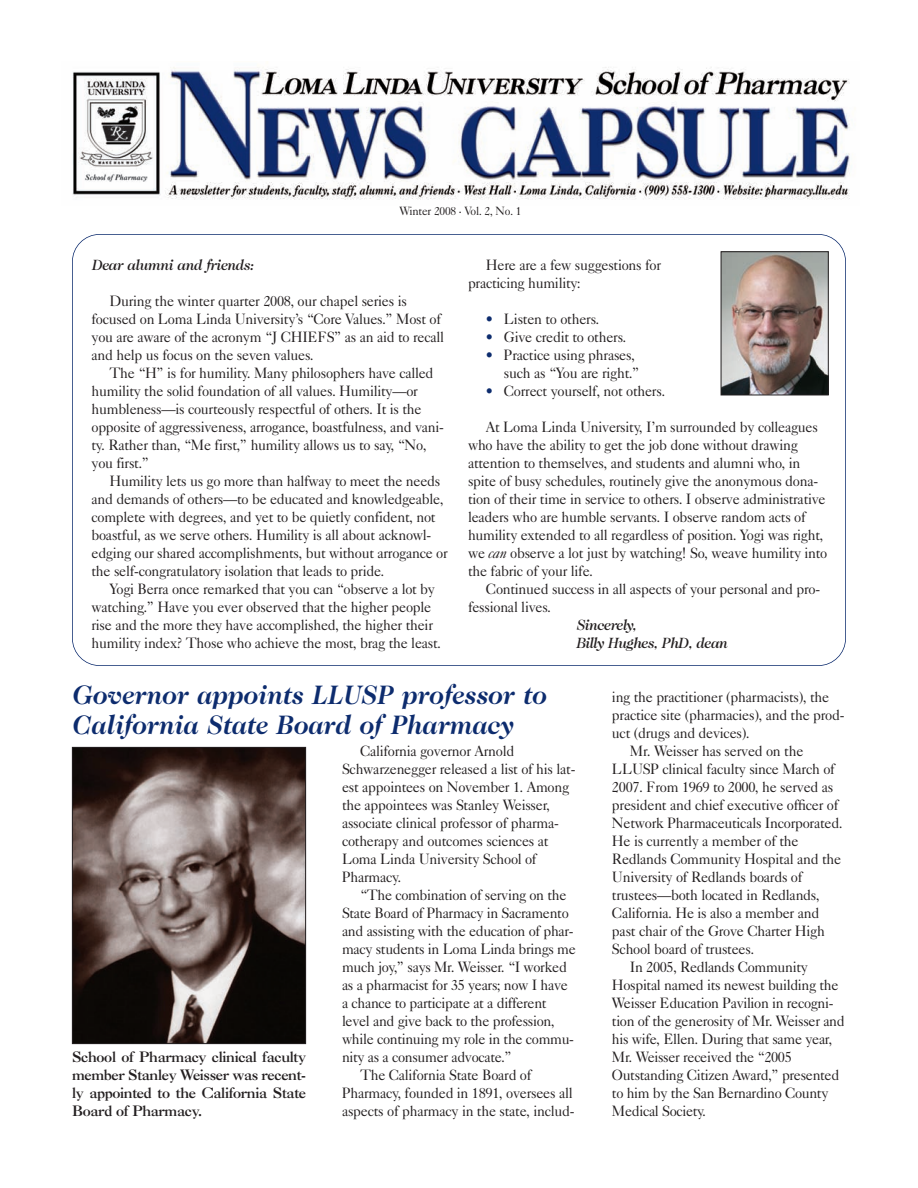
<style>
.page{position:relative;width:918px;height:1188px;background:#fff}
.page>*{position:absolute;margin:0;border:0;box-sizing:border-box;transform-origin:0 0}
.t1{font:italic 700 27px/30px "Caslon Two Twenty Four";color:#0d2c6e;scale:.95 1}
.t2{font:15px/18px "Caslon Five Forty";letter-spacing:-.02em;color:#231f20;scale:.95 1}
.t3{font:italic 500 15px/18px "Caslon Two Twenty Four";letter-spacing:-.03em;color:#231f20;scale:.95 1}
.t4{font:14.4px/18px "Caslon Three";letter-spacing:-.02em;color:#231f20;text-align:justify}
.t5{font:12px "Caslon Five Forty";letter-spacing:-.02em;color:#231f20;scale:.95 1}
.s1{color:#0d2c6e}
.s2{font-style:italic}
</style>
<div class="page">
<div style="left:72px;top:234px;width:774px;height:432px;border:2px solid #0d2c6e;border-radius:28px"></div>
<img style="left:72px;top:67px;width:778px;height:133px">
<img style="left:723px;top:253px;width:104px;height:140px">
<div style="left:721px;top:251px;width:108px;height:144px;border:1px solid #231f20"></div>
<img style="left:74px;top:749px;width:230px;height:293px">
<div style="left:72px;top:747px;width:234px;height:297px;border:1px solid #231f20"></div>
<p class="t5" style="left:399px;top:206px;width:130px">Winter 2008 · Vol. 2, No. 1</p>
<p class="t3" style="left:92px;top:257px;width:172px">Dear alumni and friends:</p>
<p class="t2" style="left:92px;top:293px;width:373px;text-indent:18px">During the winter quarter 2008, our chapel series is focused on Loma Linda University’s “Core Values.” Most of you are aware of the acronym “J CHIEFS” as an aid to recall and help us focus on the seven values.</p>
<p class="t2" style="left:92px;top:365px;width:372px;text-indent:18px">The “H” is for humility. Many philosophers have called humility the solid foundation of all values. Humility—or humbleness—is courteously respectful of others. It is the opposite of aggressiveness, arrogance, boastfulness, and vani&shy;ty. Rather than, “Me first,” humility allows us to say, “No, you first.”</p>
<p class="t2" style="left:92px;top:473px;width:377px;text-indent:18px">Humility lets us go more than halfway to meet the needs and demands of others—to be educated and knowledgeable, complete with degrees, and yet to be quietly confident, not boastful, as we serve others. Humility is all about acknowl&shy;edging our shared accomplishments, but without arrogance or the self-congratulatory isolation that leads to pride.</p>
<p class="t2" style="left:92px;top:581px;width:370px;text-indent:18px">Yogi Berra once remarked that you can “observe a lot by watching.” Have you ever observed that the higher people rise and the more they have accomplished, the higher their humility index? Those who achieve the most, brag the least.</p>
<p class="t2" style="left:468px;top:257px;width:205px;text-indent:18px">Here are a few suggestions for practicing humility:</p>
<p class="t2" style="left:486px;top:311px;width:121px"><span class="s1">•</span> Listen to others.</p>
<p class="t2" style="left:486px;top:329px;width:149px"><span class="s1">•</span> Give credit to others.</p>
<p class="t2" style="left:504px;top:347px;width:144px;text-indent:-18px"><span class="s1">•</span> Practice using phrases, such as “You are right.”</p>
<p class="t2" style="left:486px;top:383px;width:190px"><span class="s1">•</span> Correct yourself, not others.</p>
<p class="t2" style="left:468px;top:419px;width:380px;text-indent:18px">At Loma Linda University, I’m surrounded by colleagues who have the ability to get the job done without drawing attention to themselves, and students and alumni who, in spite of busy schedules, routinely give the anonymous dona&shy;tion of their time in service to others. I observe administrative leaders who are humble servants. I observe random acts of humility extended to all regardless of position. Yogi was right, we <span class="s2">can</span> observe a lot just by watching! So, weave humility into the fabric of your life.</p>
<p class="t2" style="left:468px;top:581px;width:372px;text-indent:18px">Continued success in all aspects of your personal and pro&shy;fessional lives.</p>
<p class="t3" style="left:576px;top:617px;width:161px">Sincerely,<br>Billy Hughes, PhD, dean</p>
<h1 class="t1" style="left:72px;top:681px;width:501px">Governor appoints LLUSP professor to<br>California State Board of Pharmacy</h1>
<p class="t2" style="left:342px;top:743px;width:247px;text-indent:18px">California governor Arnold<br>Schwarzenegger released a list of his lat&shy;est appointees on November 1. Among the appointees was Stanley Weisser, associate clinical professor of pharma&shy;cotherapy and outcomes sciences at<br>Loma Linda University School of<br>Pharmacy.</p>
<p class="t2" style="left:360px;top:887px;width:219px">“The combination of serving on the</p>
<p class="t2" style="left:342px;top:905px;width:240px">State Board of Pharmacy in Sacramento</p>
<p class="t2" style="left:342px;top:923px;width:245px">and assisting with the education of phar-</p>
<p class="t2" style="left:342px;top:941px;width:248px">macy students in Loma Linda brings me</p>
<p class="t2" style="left:342px;top:959px;width:238px">much joy,” says Mr. Weisser. “I worked</p>
<p class="t2" style="left:342px;top:977px;width:239px">as a pharmacist for 35 years; now I have</p>
<p class="t2" style="left:342px;top:995px;width:217px">a chance to participate at a different</p>
<p class="t2" style="left:342px;top:1013px;width:225px">level and give back to the profession,</p>
<p class="t2" style="left:342px;top:1031px;width:246px">while continuing my role in the commu-</p>
<p class="t2" style="left:342px;top:1049px;width:180px">nity as a consumer advocate.”</p>
<p class="t2" style="left:360px;top:1067px;width:182px">The California State Board of</p>
<p class="t2" style="left:342px;top:1085px;width:244px">Pharmacy, founded in 1891, oversees all</p>
<p class="t2" style="left:342px;top:1103px;width:246px">aspects of pharmacy in the state, includ-</p>
<p class="t4" style="left:72px;top:1049px;width:236px">School of Pharmacy clinical faculty member Stanley Weisser was recent&shy;ly appointed to the California State Board of Pharmacy.</p>
<p class="t2" style="left:612px;top:689px;width:230px">ing the practitioner (pharmacists), the</p>
<p class="t2" style="left:612px;top:707px;width:246px">practice site (pharmacies), and the prod-</p>
<p class="t2" style="left:612px;top:725px;width:147px">uct (drugs and devices).</p>
<p class="t2" style="left:630px;top:743px;width:184px">Mr. Weisser has served on the</p>
<p class="t2" style="left:612px;top:761px;width:236px">LLUSP clinical faculty since March of</p>
<p class="t2" style="left:612px;top:779px;width:235px">2007. From 1969 to 2000, he served as</p>
<p class="t2" style="left:612px;top:797px;width:240px">president and chief executive officer of</p>
<p class="t2" style="left:612px;top:815px;width:244px">Network Pharmaceuticals Incorporated.</p>
<p class="t2" style="left:612px;top:833px;width:198px">He is currently a member of the</p>
<p class="t2" style="left:612px;top:851px;width:243px">Redlands Community Hospital and the</p>
<p class="t2" style="left:612px;top:869px;width:202px">University of Redlands boards of</p>
<p class="t2" style="left:612px;top:887px;width:220px">trustees—both located in Redlands,</p>
<p class="t2" style="left:612px;top:905px;width:220px">California. He is also a member and</p>
<p class="t2" style="left:612px;top:923px;width:226px">past chair of the Grove Charter High</p>
<p class="t2" style="left:612px;top:941px;width:151px">School board of trustees.</p>
<p class="t2" style="left:630px;top:959px;width:189px">In 2005, Redlands Community</p>
<p class="t2" style="left:612px;top:977px;width:240px">Hospital named its newest building the</p>
<p class="t2" style="left:612px;top:995px;width:235px">Weisser Education Pavilion in recogni-</p>
<p class="t2" style="left:612px;top:1013px;width:247px">tion of the generosity of Mr. Weisser and</p>
<p class="t2" style="left:612px;top:1031px;width:234px">his wife, Ellen. During that same year,</p>
<p class="t2" style="left:612px;top:1049px;width:191px">Mr. Weisser received the “2005</p>
<p class="t2" style="left:612px;top:1067px;width:241px">Outstanding Citizen Award,” presented</p>
<p class="t2" style="left:612px;top:1085px;width:229px">to him by the San Bernardino County</p>
<p class="t2" style="left:612px;top:1103px;width:101px">Medical Society.</p>
</div>
